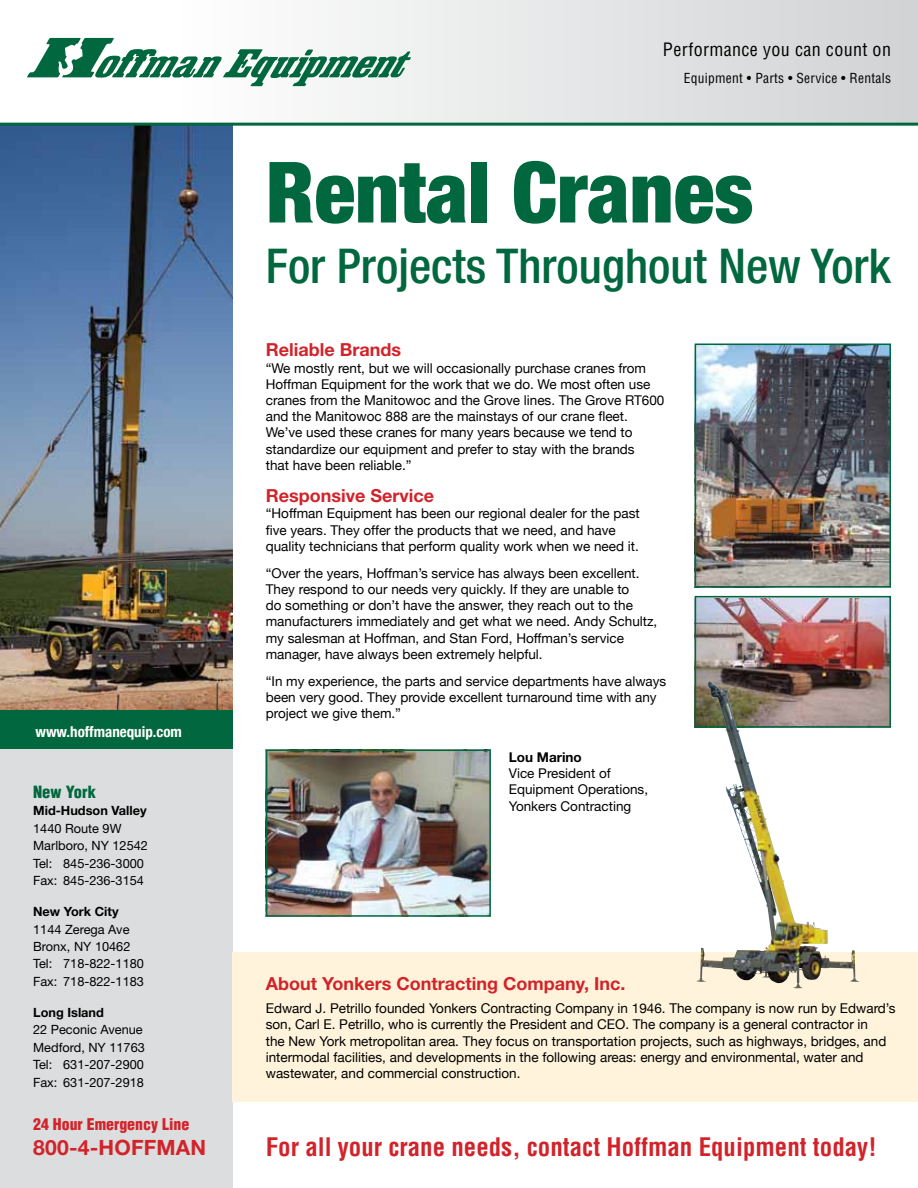
<style>
.page{position:relative;width:918px;height:1188px;background:#fff}
.page>*{position:absolute;margin:0;border:0;box-sizing:border-box;transform-origin:0 0}
.t1{font:900 condensed 84.6px "Helvetica Neue LT Std";color:#00673e}
.t2{font:500 condensed 48px "Helvetica Neue";color:#00673e}
.t3{font:700 condensed 24.9px "Helvetica";color:#d2232a}
.t4{font:700 21.15px "Helvetica Neue LT Std";letter-spacing:.01em;color:#d2232a}
.t5{font:700 18px "Helvetica Neue LT Std";color:#d2232a}
.t6{font:condensed 18px "Helvetica";letter-spacing:.02em;color:#000}
.t7{font:900 condensed 16.5px "Helvetica";color:#00673e}
.t8{font:900 condensed 15.9px "Helvetica";color:#d2232a}
.t9{font:700 condensed 15px "Helvetica Neue";color:#fff}
.t10{font:13.5px/16.2px "Helvetica Neue";color:#000}
.t11{font:13.5px/16.2px "Helvetica Neue LT Std";color:#000}
.t12{font:condensed 13.5px "Helvetica";letter-spacing:.02em;color:#000}
.t13{font:700 13.5px "Helvetica Neue LT Std";color:#000}
.t14{font:12.75px/17.4px "Helvetica Neue";color:#000}
.t15{font:700 12.75px "Helvetica Neue LT Std";color:#000}
</style>
<div class="page">
<div style="left:180px;top:0;width:738px;height:124px;background:linear-gradient(to right,#fcfdfc,#d0d2d3)"></div>
<div style="left:0;top:723px;width:232px;height:465px;background:#dcddde"></div>
<img style="left:0;top:126px;width:232px;height:585px">
<div style="left:0;top:711px;width:232px;height:38px;background:#00673e"></div>
<svg style="left:27px;top:38px;width:384px;height:48px"></svg>
<hr style="left:0;top:123px;width:918px;height:3px;background:#00673e">
<div style="left:232px;top:952px;width:686px;height:150px;background:#fff4db"></div>
<img style="left:269px;top:753px;width:219px;height:161px">
<div style="left:266px;top:750px;width:225px;height:167px;border:2px solid #00673e"></div>
<img style="left:698px;top:347px;width:190px;height:238px">
<div style="left:695px;top:344px;width:196px;height:244px;border:2px solid #00673e"></div>
<img style="left:698px;top:599px;width:190px;height:126px">
<div style="left:695px;top:596px;width:196px;height:132px;border:2px solid #00673e"></div>
<img style="left:696px;top:681px;width:96px;height:303px">
<h3 class="t6" style="left:663px;top:38px;width:230px">Performance you can count on</h3>
<p class="t12" style="left:684px;top:70px;width:209px">Equipment • Parts • Service • Rentals</p>
<p class="t9" style="left:35px;top:723px;width:148px">www.hoffmanequip.com</p>
<p class="t7" style="left:33px;top:782px;width:64px">New York</p>
<p class="t15" style="left:33px;top:803px;width:115px">Mid-Hudson Valley</p>
<p class="t14" style="left:33px;top:819px;width:116px">1440 Route 9W<br>Marlboro, NY 12542<br>Tel: 845-236-3000<br>Fax: 845-236-3154</p>
<p class="t15" style="left:33px;top:904px;width:87px">New York City</p>
<p class="t14" style="left:33px;top:920px;width:112px">1144 Zerega Ave<br>Bronx, NY 10462<br>Tel: 718-822-1180<br>Fax: 718-822-1183</p>
<p class="t15" style="left:33px;top:1004px;width:72px">Long Island</p>
<p class="t14" style="left:33px;top:1021px;width:113px">22 Peconic Avenue<br>Medford, NY 11763<br>Tel: 631-207-2900<br>Fax: 631-207-2918</p>
<h1 class="t1" style="left:266px;top:140px;width:489px">Rental Cranes</h1>
<h2 class="t2" style="left:266px;top:237px;width:627px">For Projects Throughout New York</h2>
<h3 class="t5" style="left:266px;top:339px;width:137px">Reliable Brands</h3>
<p class="t10" style="left:266px;top:359px;width:400px">“We mostly rent, but we will occasionally purchase cranes from Hoffman Equipment for the work that we do. We most often use cranes from the Manitowoc and the Grove lines. The Grove RT600 and the Manitowoc 888 are the mainstays of our crane fleet.<br>We’ve used these cranes for many years because we tend to standardize our equipment and prefer to stay with the brands<br>that have been reliable.”</p>
<h3 class="t5" style="left:266px;top:485px;width:170px">Responsive Service</h3>
<p class="t10" style="left:266px;top:505px;width:376px">“Hoffman Equipment has been our regional dealer for the past five years. They offer the products that we need, and have quality technicians that perform quality work when we need it.</p>
<p class="t10" style="left:266px;top:565px;width:393px">“Over the years, Hoffman’s service has always been excellent.<br>They respond to our needs very quickly. If they are unable to<br>do something or don’t have the answer, they reach out to the manufacturers immediately and get what we need. Andy Schultz, my salesman at Hoffman, and Stan Ford, Hoffman’s service manager, have always been extremely helpful.</p>
<p class="t10" style="left:266px;top:673px;width:402px">“In my experience, the parts and service departments have always been very good. They provide excellent turnaround time with any project we give them.”</p>
<p class="t13" style="left:509px;top:749px;width:74px">Lou Marino</p>
<p class="t11" style="left:509px;top:765px;width:141px">Vice President of<br>Equipment Operations,<br>Yonkers Contracting</p>
<h3 class="t5" style="left:266px;top:973px;width:361px">About Yonkers Contracting Company, Inc.</h3>
<p class="t10" style="left:266px;top:1000px;width:631px">Edward J. Petrillo founded Yonkers Contracting Company in 1946. The company is now run by Edward’s son, Carl E. Petrillo, who is currently the President and CEO. The company is a general contractor in<br>the New York metropolitan area. They focus on transportation projects, such as highways, bridges, and intermodal facilities, and developments in the following areas: energy and environmental, water and wastewater, and commercial construction.</p>
<p class="t8" style="left:33px;top:1114px;width:158px">24 Hour Emergency Line</p>
<h3 class="t4" style="left:33px;top:1135px;width:175px">800-4-HOFFMAN</h3>
<h3 class="t3" style="left:266px;top:1132px;width:612px">For all your crane needs, contact Hoffman Equipment today!</h3>
</div>
